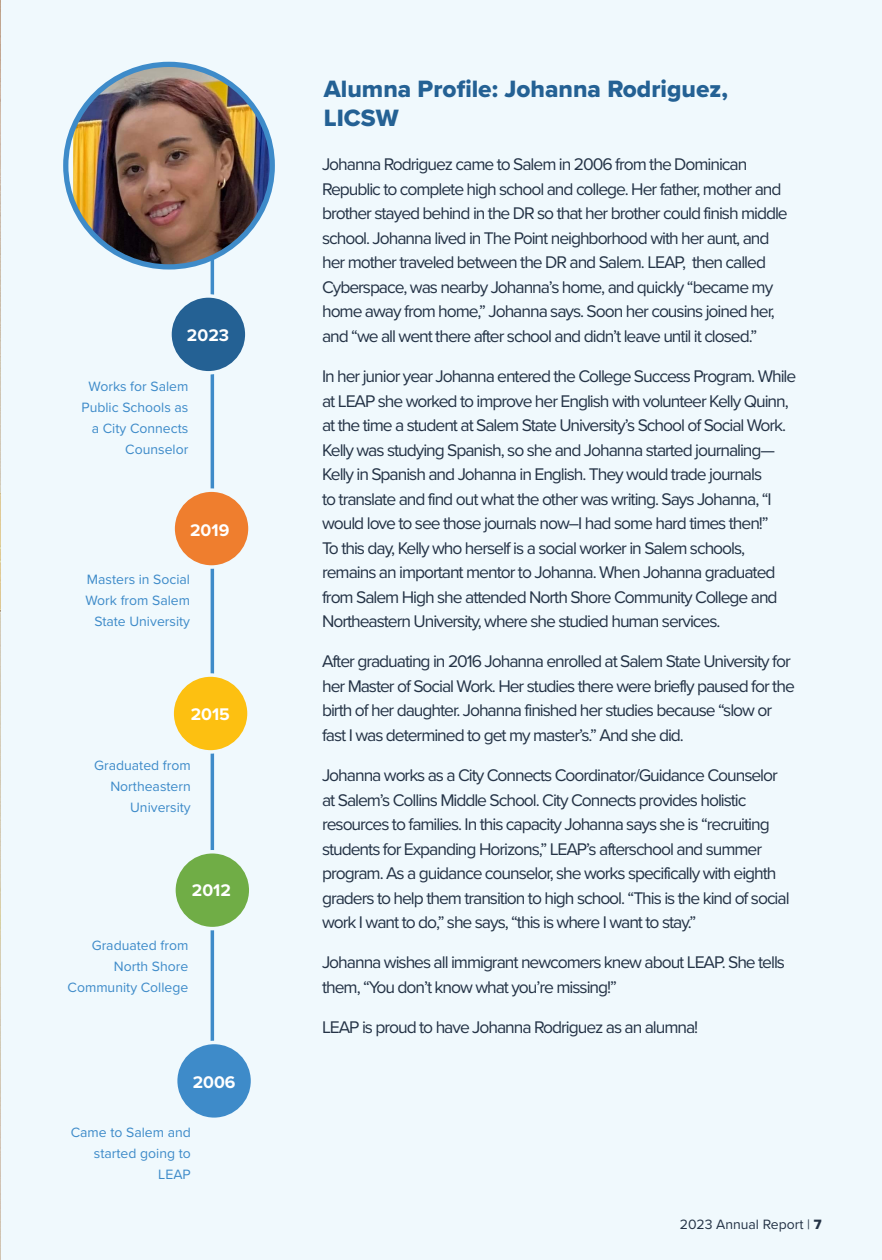
<style>
.page{position:relative;width:882px;height:1260px;background:#f0f9fd}
.page>*{position:absolute;margin:0;border:0;box-sizing:border-box;transform-origin:0 0}
.t1{font:24.5px/29.4px "Proxima Nova Extrabld";color:#246194}
.Header_1{font:17.5px/24.5px "Proxima Nova";letter-spacing:-.06em;color:#243346}
.Header_1-2{font:700 17.5px "Proxima Nova";color:#fff}
.t2{font:14px/21px "Proxima Nova";color:#3e8bc9;text-align:right}
.t3{font:14px "Proxima Nova";color:#243346}
.s1{font-family:"Proxima Nova Extrabld"}
</style>
<div class="page">
<img style="left:73px;top:64px;width:199px;height:203px">
<div style="left:63px;top:62px;width:212px;height:208px;border:5px solid #3e8bc9;border-radius:50%"></div>
<hr style="left:211px;top:257px;width:3px;height:836px;background:#3e8bc9">
<div style="left:176px;top:1042px;width:77px;height:77px;background:#3e8bc9;border-radius:50%"></div>
<div style="left:174px;top:1041px;width:80px;height:80px;border:4px solid #f0f9fd;border-radius:50%"></div>
<div style="left:172px;top:675px;width:77px;height:77px;background:#fdc011;border-radius:50%"></div>
<div style="left:170px;top:673px;width:81px;height:81px;border:4px solid #f0f9fd;border-radius:50%"></div>
<div style="left:173px;top:490px;width:77px;height:77px;background:#ef7e2e;border-radius:50%"></div>
<div style="left:171px;top:488px;width:81px;height:81px;border:4px solid #f0f9fd;border-radius:50%"></div>
<div style="left:170px;top:296px;width:77px;height:77px;background:#246194;border-radius:50%"></div>
<div style="left:168px;top:294px;width:81px;height:81px;border:4px solid #f0f9fd;border-radius:50%"></div>
<div style="left:174px;top:852px;width:77px;height:77px;background:#70ad46;border-radius:50%"></div>
<div style="left:172px;top:850px;width:81px;height:80px;border:4px solid #f0f9fd;border-radius:50%"></div>
<p class="Header_1-2" style="left:187px;top:322px;width:44px">2023</p>
<p class="t2" style="left:82px;top:375px;width:108px">Works for Salem<br>Public Schools as a City Connects<br>Counselor</p>
<p class="Header_1-2" style="left:190px;top:517px;width:41px">2019</p>
<p class="t2" style="left:85px;top:568px;width:106px">Masters in Social<br>Work from Salem<br>State University</p>
<p class="Header_1-2" style="left:191px;top:702px;width:41px">2015</p>
<p class="t2" style="left:94px;top:754px;width:98px">Graduated from</p>
<p class="t2" style="left:110px;top:775px;width:82px">Northeastern<br>University</p>
<p class="Header_1-2" style="left:192px;top:877px;width:41px">2012</p>
<p class="t2" style="left:68px;top:934px;width:122px">Graduated from<br>North Shore<br>Community College</p>
<p class="Header_1-2" style="left:193px;top:1069px;width:44px">2006</p>
<p class="t2" style="left:71px;top:1122px;width:122px">Came to Salem and started going to<br>LEAP</p>
<p class="t1" style="left:324px;top:74px;width:406px">Alumna Profile: Johanna Rodriguez,<br>LICSW</p>
<p class="Header_1" style="left:322px;top:152px;width:467px">Johanna Rodriguez came to Salem in 2006 from the Dominican Republic to complete high school and college. Her father, mother and brother stayed behind in the DR so that her brother could finish middle school. Johanna lived in The Point neighborhood with her aunt, and her mother traveled between the DR and Salem. LEAP, then called Cyberspace, was nearby Johanna’s home, and quickly “became my home away from home,” Johanna says. Soon her cousins joined her, and “we all went there after school and didn’t leave until it closed.”</p>
<p class="Header_1" style="left:322px;top:363px;width:476px">In her junior year Johanna entered the College Success Program. While at LEAP she worked to improve her English with volunteer Kelly Quinn, at the time a student at Salem State University’s School of Social Work.<br>Kelly was studying Spanish, so she and Johanna started journaling— Kelly in Spanish and Johanna in English. They would trade journals<br>to translate and find out what the other was writing. Says Johanna, “I would love to see those journals now–I had some hard times then!”<br>To this day, Kelly who herself is a social worker in Salem schools, remains an important mentor to Johanna. When Johanna graduated from Salem High she attended North Shore Community College and Northeastern University, where she studied human services.</p>
<p class="Header_1" style="left:322px;top:649px;width:474px">After graduating in 2016 Johanna enrolled at Salem State University for her Master of Social Work. Her studies there were briefly paused for the birth of her daughter. Johanna finished her studies because “slow or fast I was determined to get my master’s.” And she did.</p>
<p class="Header_1" style="left:322px;top:762px;width:469px">Johanna works as a City Connects Coordinator/Guidance Counselor at Salem’s Collins Middle School. City Connects provides holistic resources to families. In this capacity Johanna says she is “recruiting students for Expanding Horizons,” LEAP’s afterschool and summer program. As a guidance counselor, she works specifically with eighth graders to help them transition to high school. “This is the kind of social work I want to do,” she says, “this is where I want to stay.”</p>
<p class="Header_1" style="left:322px;top:950px;width:464px">Johanna wishes all immigrant newcomers knew about LEAP. She tells them, “You don’t know what you’re missing!”</p>
<p class="Header_1" style="left:322px;top:1014px;width:378px">LEAP is proud to have Johanna Rodriguez as an alumna!</p>
<p class="t3" style="left:680px;top:1213px;width:143px">2023 Annual Report | <span class="s1">7</span></p>
</div>
